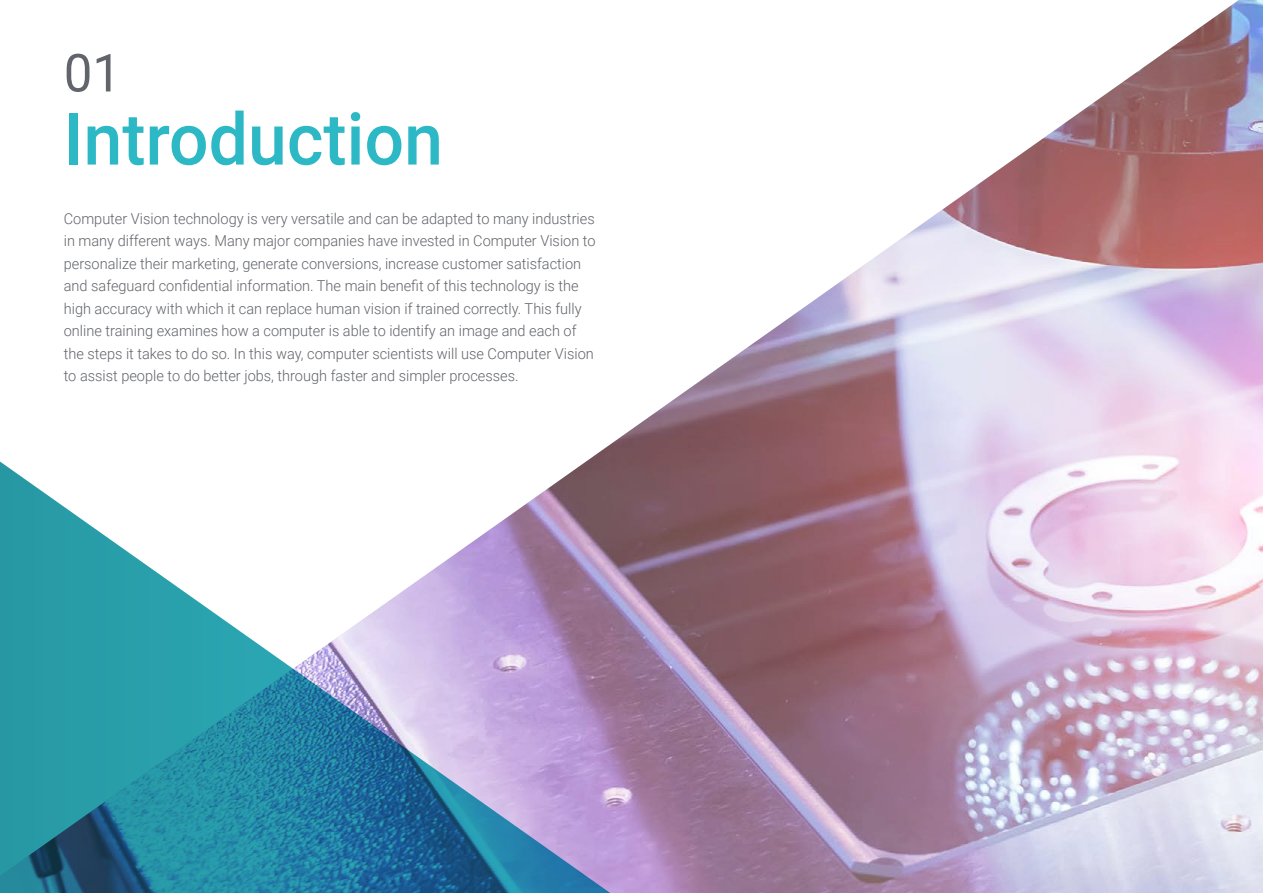
<style>
.page{position:relative;width:1263px;height:893px;background:#fff}
.page>*{position:absolute;margin:0;border:0;box-sizing:border-box;transform-origin:0 0}
.t1{font:500 72px "Roboto";color:#2db8c5}
.t2{font:52.5px "Roboto";color:#61646a}
.t3{font:300 15px/22.5px "Roboto";color:#61646a}
</style>
<div class="page">
<img style="left:608px;top:0;width:655px;height:893px">
<svg style="left:0;top:446px;width:640px;height:447px"></svg>
<h2 class="t2" style="left:64px;top:36px;width:59px">01</h2>
<h1 class="t1" style="left:64px;top:89px;width:381px">Introduction</h1>
<p class="t3" style="left:64px;top:207px;width:533px">Computer Vision technology is very versatile and can be adapted to many industries in many different ways. Many major companies have invested in Computer Vision to personalize their marketing, generate conversions, increase customer satisfaction and safeguard confidential information. The main benefit of this technology is the high accuracy with which it can replace human vision if trained correctly. This fully online training examines how a computer is able to identify an image and each of the steps it takes to do so. In this way, computer scientists will use Computer Vision to assist people to do better jobs, through faster and simpler processes.</p>
</div>
